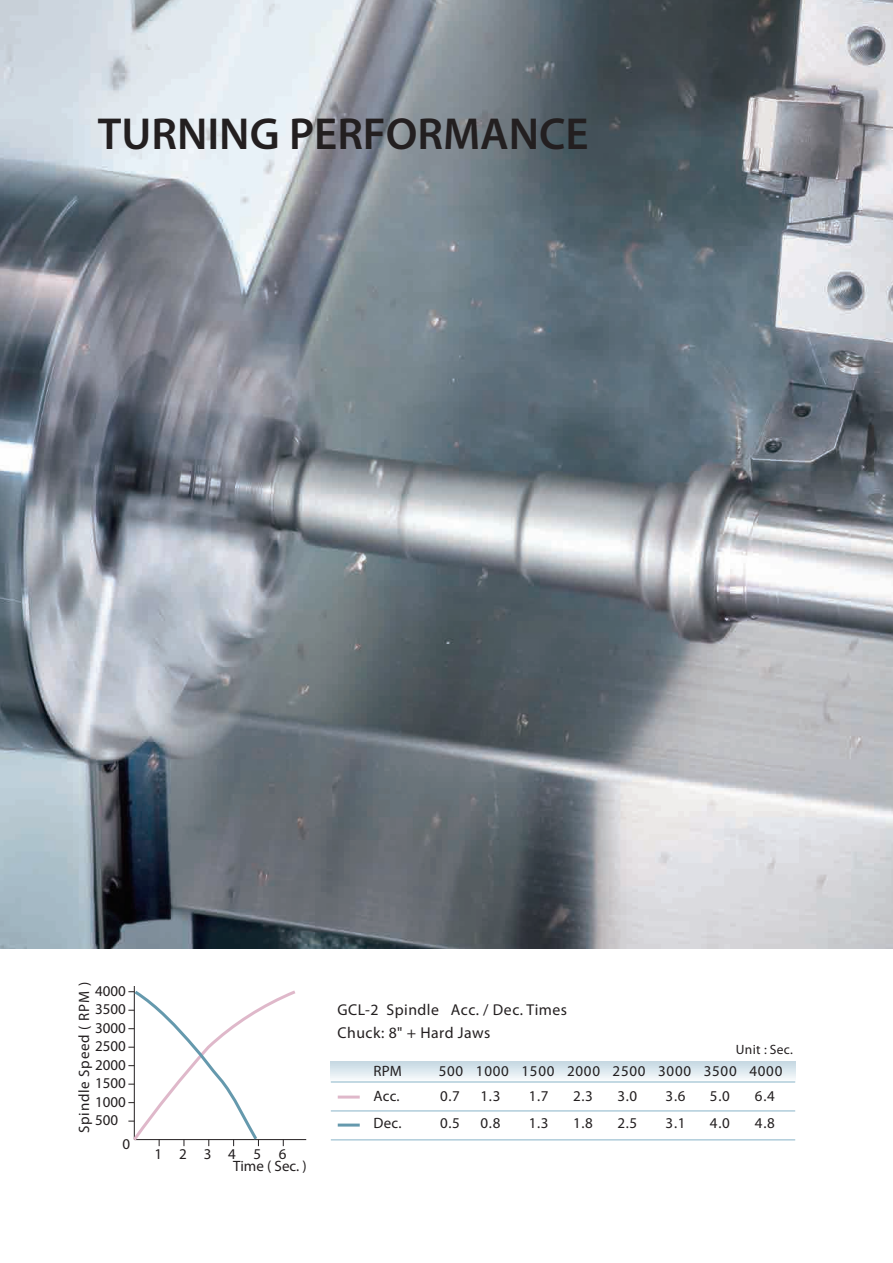
<style>
.page{position:relative;width:893px;height:1263px;background:#fff}
.page>*{position:absolute;margin:0;border:0;box-sizing:border-box;transform-origin:0 0}
.t1{font:600 45px "Myriad Pro";color:#231f20}
.t2{font:15.75px/22.2px "Myriad Pro";letter-spacing:.03em;color:#231f20}
.t3{font:15px/24.8px "Myriad Pro";letter-spacing:.05em;color:#231f20}
.t4{font:15px "Myriad";color:#231f20}
.t5{font:15px/18.5px "Myriad Pro";color:#231f20}
.t6{font:13.5px "Myriad Pro";letter-spacing:.025em;color:#231f20}
.s1{font-family:"Myriad"}
</style>
<div class="page">
<img style="left:0;top:0;width:893px;height:948px">
<hr style="left:134px;top:986px;width:1px;height:153px;background:#231f20">
<hr style="left:134px;top:1139px;width:172px;height:1px;background:#231f20">
<svg style="left:128px;top:988px;width:171px;height:158px"></svg>
<svg style="left:331px;top:1061px;width:464px;height:18px"></svg>
<hr style="left:331px;top:1081px;width:464px;height:1px;background:#88b4c8">
<hr style="left:331px;top:1111px;width:464px;height:1px;background:#88b4c8">
<hr style="left:331px;top:1139px;width:464px;height:1px;background:#88b4c8">
<hr style="left:338px;top:1095px;width:22px;height:3px;background:#dfb8ca">
<hr style="left:338px;top:1123px;width:22px;height:3px;background:#6599ad">
<h1 class="t1" style="left:98px;top:106px;width:492px">TURNING PERFORMANCE</h1>
<p class="t3" style="left:72px;top:1133px;width:153px;rotate:-90deg">Spindle Speed ( RPM )</p>
<p class="t5" style="left:95px;top:981px;width:32px">4000<br>3500</p>
<p class="t3" style="left:95px;top:1015px;width:32px">3000</p>
<p class="t5" style="left:95px;top:1036px;width:32px">2500<br>2000</p>
<p class="t3" style="left:95px;top:1070px;width:32px">1500</p>
<p class="t3" style="left:95px;top:1089px;width:32px">1000</p>
<p class="t3" style="left:95px;top:1107px;width:25px">500</p>
<p class="t4" style="left:123px;top:1137px;width:9px">0</p>
<p class="t3" style="left:155px;top:1141px;width:133px">1 2 3 4 5 6</p>
<p class="t3" style="left:233px;top:1154px;width:75px">Time ( Sec. )</p>
<p class="t2" style="left:338px;top:999px;width:231px">GCL-2 Spindle Acc. / Dec. Times<br>Chuck: 8" + Hard Jaws</p>
<p class="t6" style="left:736px;top:1041px;width:59px">Unit <span class="s1">:</span> Sec.</p>
<p class="t3" style="left:373px;top:1059px;width:30px">RPM<br>Acc.</p>
<p class="t3" style="left:373px;top:1110px;width:30px">Dec.</p>
<p class="t3" style="left:439px;top:1059px;width:345px">500 1000 1500 2000 2500 3000 3500 4000</p>
<p class="t4" style="left:440px;top:1089px;width:21px">0.7</p>
<p class="t4" style="left:480px;top:1089px;width:21px">1.3</p>
<p class="t4" style="left:529px;top:1089px;width:21px">1.7</p>
<p class="t4" style="left:573px;top:1089px;width:21px">2.3</p>
<p class="t4" style="left:617px;top:1089px;width:21px">3.0</p>
<p class="t4" style="left:666px;top:1089px;width:21px">3.6</p>
<p class="t4" style="left:710px;top:1089px;width:21px">5.0</p>
<p class="t4" style="left:755px;top:1089px;width:21px">6.4</p>
<p class="t4" style="left:440px;top:1115px;width:21px">0.5</p>
<p class="t4" style="left:480px;top:1115px;width:21px">0.8</p>
<p class="t4" style="left:529px;top:1115px;width:21px">1.3</p>
<p class="t4" style="left:573px;top:1115px;width:21px">1.8</p>
<p class="t4" style="left:617px;top:1115px;width:21px">2.5</p>
<p class="t4" style="left:666px;top:1115px;width:21px">3.1</p>
<p class="t4" style="left:710px;top:1115px;width:21px">4.0</p>
<p class="t4" style="left:755px;top:1115px;width:21px">4.8</p>
</div>
